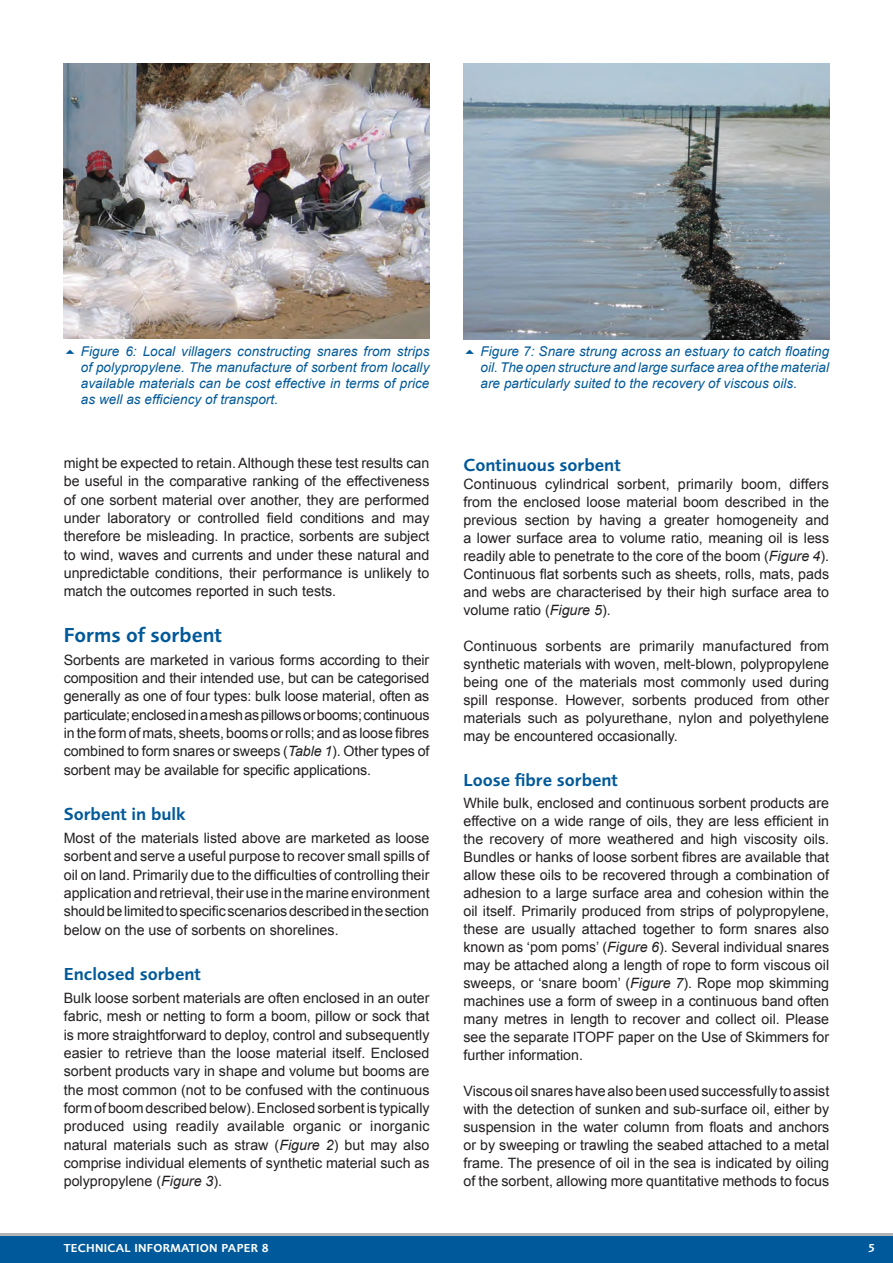
<style>
.page{position:relative;width:893px;height:1263px;background:#fff}
.page>*{position:absolute;margin:0;border:0;box-sizing:border-box;transform-origin:0 0}
.t1{font:600 21px "Foundry Sans";color:#00599a}
.t2{font:600 18px "Foundry Sans";color:#00599a}
.t3{font:14.25px/18px "Arial";color:#231f20;text-align:justify}
.t4{font:italic 13.5px/15.8px "Arial";letter-spacing:.005em;color:#00599a;text-align:justify}
.t5{font:600 12px "Foundry Sans";letter-spacing:.025em;color:#fff}
.s1{font-style:italic}
</style>
<div class="page">
<svg style="left:0;top:1233px;width:892px;height:30px;background:#11629c"></svg>
<img style="left:63px;top:64px;width:366px;height:274px">
<img style="left:463px;top:64px;width:366px;height:275px">
<p class="t4" style="left:81px;top:344px;width:350px">Figure 6: Local villagers constructing snares from strips of polypropylene. The manufacture of sorbent from locally available materials can be cost effective in terms of price as well as efficiency of transport.</p>
<p class="t4" style="left:480px;top:344px;width:350px">Figure 7: Snare strung across an estuary to catch floating oil. The open structure and large surface area of the material are particularly suited to the recovery of viscous oils.</p>
<p class="t3" style="left:64px;top:454px;width:367px">might be expected to retain. Although these test results can be useful in the comparative ranking of the effectiveness of one sorbent material over another, they are performed under laboratory or controlled field conditions and may therefore be misleading. In practice, sorbents are subject to wind, waves and currents and under these natural and unpredictable conditions, their performance is unlikely to match the outcomes reported in such tests.</p>
<h1 class="t1" style="left:64px;top:623px;width:160px">Forms of sorbent</h1>
<p class="t3" style="left:64px;top:650px;width:367px">Sorbents are marketed in various forms according to their composition and their intended use, but can be categorised generally as one of four types: bulk loose material, often as particulate; enclosed in a mesh as pillows or booms; continuous in the form of mats, sheets, booms or rolls; and as loose fibres combined to form snares or sweeps (<span class="s1">Table 1</span>). Other types of sorbent may be available for specific applications.</p>
<p class="t2" style="left:64px;top:804px;width:123px">Sorbent in bulk</p>
<p class="t3" style="left:64px;top:829px;width:367px">Most of the materials listed above are marketed as loose sorbent and serve a useful purpose to recover small spills of oil on land. Primarily due to the difficulties of controlling their application and retrieval, their use in the marine environment should be limited to specific scenarios described in the section below on the use of sorbents on shorelines.</p>
<p class="t2" style="left:64px;top:964px;width:139px">Enclosed sorbent</p>
<p class="t3" style="left:64px;top:989px;width:367px">Bulk loose sorbent materials are often enclosed in an outer fabric, mesh or netting to form a boom, pillow or sock that is more straightforward to deploy, control and subsequently easier to retrieve than the loose material itself. Enclosed sorbent products vary in shape and volume but booms are the most common (not to be confused with the continuous form of boom described below). Enclosed sorbent is typically produced using readily available organic or inorganic natural materials such as straw (<span class="s1">Figure 2</span>) but may also comprise individual elements of synthetic material such as polypropylene (<span class="s1">Figure 3</span>).</p>
<p class="t2" style="left:463px;top:455px;width:159px">Continuous sorbent</p>
<p class="t3" style="left:463px;top:475px;width:367px">Continuous cylindrical sorbent, primarily boom, differs from the enclosed loose material boom described in the previous section by having a greater homogeneity and a lower surface area to volume ratio, meaning oil is less readily able to penetrate to the core of the boom (<span class="s1">Figure 4</span>).<br>Continuous flat sorbents such as sheets, rolls, mats, pads and webs are characterised by their high surface area to volume ratio (<span class="s1">Figure 5</span>).</p>
<p class="t3" style="left:463px;top:637px;width:367px">Continuous sorbents are primarily manufactured from synthetic materials with woven, melt-blown, polypropylene being one of the materials most commonly used during spill response. However, sorbents produced from other materials such as polyurethane, nylon and polyethylene may be encountered occasionally.</p>
<p class="t2" style="left:463px;top:770px;width:156px">Loose fibre sorbent</p>
<p class="t3" style="left:463px;top:794px;width:367px">While bulk, enclosed and continuous sorbent products are effective on a wide range of oils, they are less efficient in the recovery of more weathered and high viscosity oils.<br>Bundles or hanks of loose sorbent fibres are available that allow these oils to be recovered through a combination of adhesion to a large surface area and cohesion within the oil itself. Primarily produced from strips of polypropylene, these are usually attached together to form snares also known as ‘pom poms’ (<span class="s1">Figure 6</span>). Several individual snares may be attached along a length of rope to form viscous oil sweeps, or ‘snare boom’ (<span class="s1">Figure 7</span>). Rope mop skimming machines use a form of sweep in a continuous band often many metres in length to recover and collect oil. Please see the separate ITOPF paper on the Use of Skimmers for further information.</p>
<p class="t3" style="left:463px;top:1082px;width:367px">Viscous oil snares have also been used successfully to assist with the detection of sunken and sub-surface oil, either by suspension in the water column from floats and anchors or by sweeping or trawling the seabed attached to a metal frame. The presence of oil in the sea is indicated by oiling of the sorbent, allowing more quantitative methods to focus</p>
<p class="t5" style="left:64px;top:1241px;width:207px">TECHNICAL INFORMATION PAPER 8</p>
<p class="t5" style="left:868px;top:1241px;width:8px">5</p>
</div>
